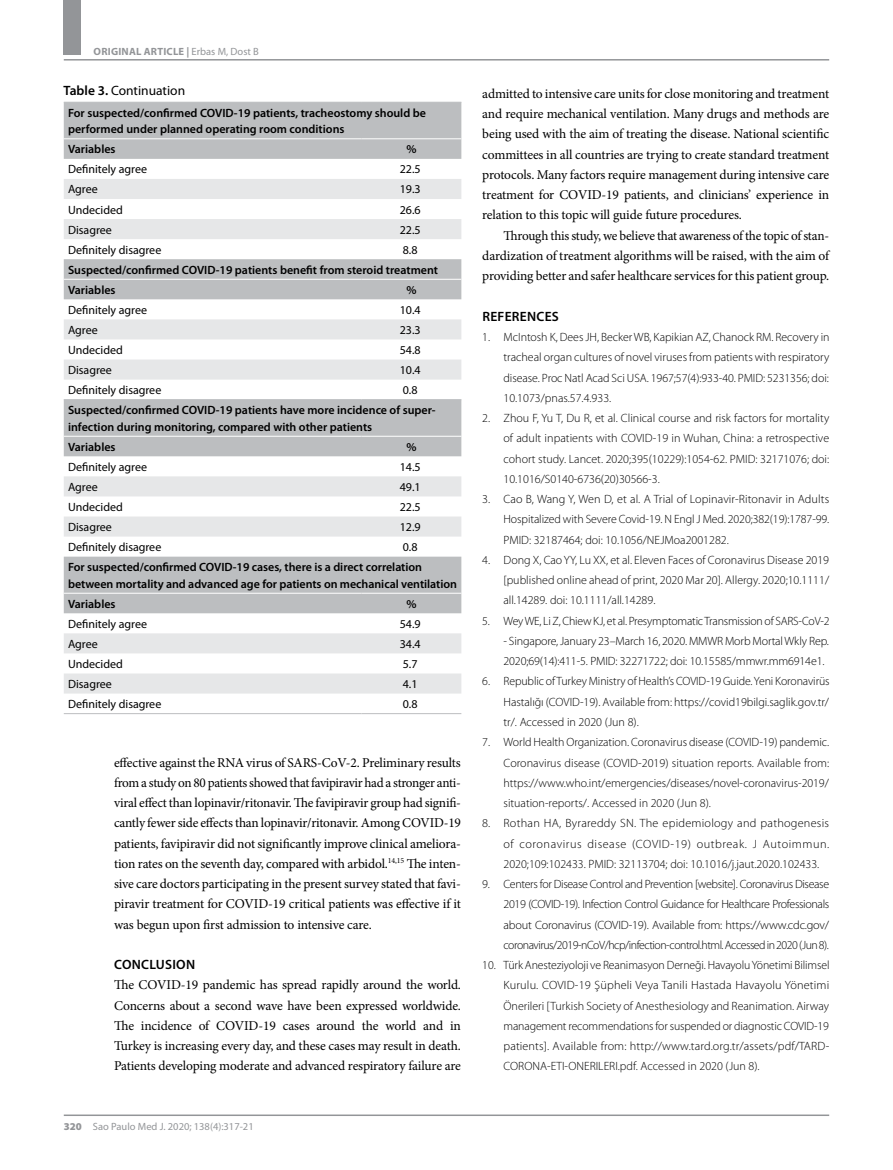
<style>
.page{position:relative;width:893px;height:1170px;background:#fff}
.page>*{position:absolute;margin:0;border:0;box-sizing:border-box;transform-origin:0 0}
.t1{font:13.5px/20.2px "Minion Pro";letter-spacing:-.01em;color:#000;text-align:justify}
.t2{font:600 13.5px "Myriad Pro";letter-spacing:.02em;color:#000}
.t3{font:13.5px "Myriad Pro";color:#000}
.t4{font:300 12px/20.2px "Myriad Pro";color:#000;text-align:justify}
.t5{font:600 12px/16.5px "Myriad Pro";color:#000}
.t6{font:12px "Myriad Pro";color:#000}
.t7{font:10.5px "Myriad Pro";color:#939598}
.t8{font:700 10.5px "Myriad Pro";letter-spacing:.02em;color:#939598}
.s1{font-weight:400}
.s2{font-weight:600}
.s3{font-weight:900}
</style>
<div class="page">
<div style="left:64px;top:0;width:17px;height:55px;background:#939598"></div>
<hr style="left:64px;top:59px;width:765px;height:2px;background:#939598">
<hr style="left:64px;top:1114px;width:765px;height:1px;background:#939598">
<div style="left:64px;top:103px;width:397px;height:56px;background:#bcbec0"></div>
<svg style="left:64px;top:179px;width:397px;height:514px"></svg>
<hr style="left:64px;top:713px;width:297px;height:1px;background:#bcbec0">
<hr style="left:361px;top:713px;width:100px;height:1px;background:#bcbec0">
<hr style="left:64px;top:138px;width:297px;height:1px;background:#fff">
<hr style="left:361px;top:138px;width:100px;height:1px;background:#fff">
<hr style="left:64px;top:279px;width:297px;height:1px;background:#fff">
<hr style="left:361px;top:279px;width:100px;height:1px;background:#fff">
<hr style="left:64px;top:436px;width:297px;height:1px;background:#fff">
<hr style="left:361px;top:436px;width:100px;height:1px;background:#fff">
<hr style="left:64px;top:593px;width:297px;height:1px;background:#fff">
<hr style="left:361px;top:593px;width:100px;height:1px;background:#fff">
<hr style="left:64px;top:399px;width:297px;height:1px;background:#bcbec0">
<hr style="left:361px;top:399px;width:100px;height:1px;background:#bcbec0">
<hr style="left:64px;top:102px;width:297px;height:1px;background:#bcbec0">
<hr style="left:361px;top:102px;width:100px;height:1px;background:#bcbec0">
<p class="t8" style="left:94px;top:45px;width:167px">ORIGINAL ARTICLE | <span class="s1">Erbas M, Dost B</span></p>
<p class="t3" style="left:64px;top:83px;width:123px"><span class="s2">Table 3.</span> Continuation</p>
<p class="t5" style="left:68px;top:104px;width:359px">For suspected/confirmed COVID-19 patients, tracheostomy should be performed under planned operating room conditions</p>
<p class="t5" style="left:68px;top:141px;width:49px">Variables</p>
<p class="t5" style="left:406px;top:141px;width:12px">%</p>
<p class="t6" style="left:68px;top:162px;width:80px">Definitely agree</p>
<p class="t6" style="left:400px;top:162px;width:22px">22.5</p>
<p class="t6" style="left:68px;top:182px;width:31px">Agree</p>
<p class="t6" style="left:400px;top:182px;width:22px">19.3</p>
<p class="t6" style="left:68px;top:202px;width:56px">Undecided</p>
<p class="t6" style="left:400px;top:202px;width:22px">26.6</p>
<p class="t6" style="left:68px;top:222px;width:45px">Disagree</p>
<p class="t6" style="left:400px;top:222px;width:22px">22.5</p>
<p class="t6" style="left:68px;top:242px;width:95px">Definitely disagree</p>
<p class="t6" style="left:403px;top:242px;width:16px">8.8</p>
<p class="t5" style="left:68px;top:259px;width:372px;line-height:20.1px">Suspected/confirmed COVID-19 patients benefit from steroid treatment<br>Variables</p>
<p class="t5" style="left:406px;top:281px;width:12px">%</p>
<p class="t6" style="left:68px;top:302px;width:80px">Definitely agree</p>
<p class="t6" style="left:400px;top:302px;width:22px">10.4</p>
<p class="t6" style="left:68px;top:322px;width:31px">Agree</p>
<p class="t6" style="left:400px;top:322px;width:22px">23.3</p>
<p class="t6" style="left:68px;top:342px;width:56px">Undecided</p>
<p class="t6" style="left:400px;top:342px;width:22px">54.8</p>
<p class="t6" style="left:68px;top:362px;width:45px">Disagree</p>
<p class="t6" style="left:400px;top:362px;width:22px">10.4</p>
<p class="t6" style="left:68px;top:382px;width:95px">Definitely disagree</p>
<p class="t6" style="left:403px;top:382px;width:16px">0.8</p>
<p class="t5" style="left:68px;top:401px;width:369px">Suspected/confirmed COVID-19 patients have more incidence of super&shy;infection during monitoring, compared with other patients</p>
<p class="t5" style="left:68px;top:438px;width:49px">Variables</p>
<p class="t5" style="left:406px;top:438px;width:12px">%</p>
<p class="t6" style="left:68px;top:459px;width:80px">Definitely agree</p>
<p class="t6" style="left:400px;top:459px;width:22px">14.5</p>
<p class="t6" style="left:68px;top:479px;width:31px">Agree</p>
<p class="t6" style="left:400px;top:479px;width:22px">49.1</p>
<p class="t6" style="left:68px;top:499px;width:56px">Undecided</p>
<p class="t6" style="left:400px;top:499px;width:22px">22.5</p>
<p class="t6" style="left:68px;top:519px;width:45px">Disagree</p>
<p class="t6" style="left:400px;top:519px;width:22px">12.9</p>
<p class="t6" style="left:68px;top:539px;width:95px">Definitely disagree</p>
<p class="t6" style="left:403px;top:539px;width:16px">0.8</p>
<p class="t5" style="left:68px;top:558px;width:391px">For suspected/confirmed COVID-19 cases, there is a direct correlation between mortality and advanced age for patients on mechanical ventilation</p>
<p class="t5" style="left:68px;top:595px;width:49px">Variables</p>
<p class="t5" style="left:406px;top:595px;width:12px">%</p>
<p class="t6" style="left:68px;top:616px;width:80px">Definitely agree</p>
<p class="t6" style="left:400px;top:616px;width:22px">54.9</p>
<p class="t6" style="left:68px;top:636px;width:31px">Agree</p>
<p class="t6" style="left:400px;top:636px;width:22px">34.4</p>
<p class="t6" style="left:68px;top:656px;width:56px">Undecided</p>
<p class="t6" style="left:403px;top:656px;width:16px">5.7</p>
<p class="t6" style="left:68px;top:676px;width:45px">Disagree</p>
<p class="t6" style="left:403px;top:676px;width:16px">4.1</p>
<p class="t6" style="left:68px;top:696px;width:95px">Definitely disagree</p>
<p class="t6" style="left:403px;top:696px;width:16px">0.8</p>
<p class="t1" style="left:114px;top:752px;width:348px">effective against the RNA virus of SARS-CoV-2. Preliminary results from a study on 80 patients showed that favipiravir had a stronger anti&shy;viral effect than lopinavir/ritonavir. The favipiravir group had signifi&shy;cantly fewer side effects than lopinavir/ritonavir. Among COVID-19 patients, favipiravir did not significantly improve clinical ameliora&shy;tion rates on the seventh day, compared with arbidol.<sup>14,15</sup> The inten&shy;sive care doctors participating in the present survey stated that favi&shy;piravir treatment for COVID-19 critical patients was effective if it was begun upon first admission to intensive care.</p>
<p class="t2" style="left:114px;top:955px;width:82px">CONCLUSION</p>
<p class="t1" style="left:114px;top:974px;width:348px">The COVID-19 pandemic has spread rapidly around the world.<br>Concerns about a second wave have been expressed worldwide.<br>The incidence of COVID-19 cases around the world and in Turkey is increasing every day, and these cases may result in death.<br>Patients developing moderate and advanced respiratory failure are</p>
<p class="t7" style="left:64px;top:1119px;width:191px"><span class="s3">320</span> Sao Paulo Med J. 2020; 138(4):317-21</p>
<p class="t1" style="left:482px;top:83px;width:348px">admitted to intensive care units for close monitoring and treatment and require mechanical ventilation. Many drugs and methods are being used with the aim of treating the disease. National scientific committees in all countries are trying to create standard treatment protocols. Many factors require management during intensive care treatment for COVID-19 patients, and clinicians’ experience in relation to this topic will guide future procedures.</p>
<p class="t1" style="left:482px;top:225px;width:348px;text-indent:21px">Through this study, we believe that awareness of the topic of stan&shy;dardization of treatment algorithms will be raised, with the aim of providing better and safer healthcare services for this patient group.</p>
<p class="t2" style="left:482px;top:307px;width:78px">REFERENCES</p>
<p class="t4" style="left:503px;top:327px;width:327px;text-indent:-21px">1. McIntosh K, Dees JH, Becker WB, Kapikian AZ, Chanock RM. Recovery in tracheal organ cultures of novel viruses from patients with respiratory disease. Proc Natl Acad Sci USA. 1967;57(4):933-40. PMID: 5231356; doi:<br>10.1073/pnas.57.4.933.</p>
<p class="t4" style="left:503px;top:408px;width:327px;text-indent:-21px">2. Zhou F, Yu T, Du R, et al. Clinical course and risk factors for mortality of adult inpatients with COVID-19 in Wuhan, China: a retrospective cohort study. Lancet. 2020;395(10229):1054-62. PMID: 32171076; doi:<br>10.1016/S0140-6736(20)30566-3.</p>
<p class="t4" style="left:503px;top:489px;width:327px;text-indent:-21px">3. Cao B, Wang Y, Wen D, et al. A Trial of Lopinavir-Ritonavir in Adults Hospitalized with Severe Covid-19. N Engl J Med. 2020;382(19):1787-99.<br>PMID: 32187464; doi: 10.1056/NEJMoa2001282.</p>
<p class="t4" style="left:503px;top:549px;width:327px;text-indent:-21px">4. Dong X, Cao YY, Lu XX, et al. Eleven Faces of Coronavirus Disease 2019 [published online ahead of print, 2020 Mar 20]. Allergy. 2020;10.1111/ all.14289. doi: 10.1111/all.14289.</p>
<p class="t4" style="left:482px;top:610px;width:349px">5. Wey WE, Li Z, Chiew KJ, et al. Presymptomatic Transmission of SARS-CoV-2</p>
<p class="t4" style="left:503px;top:630px;width:327px">- Singapore, January 23–March 16, 2020. MMWR Morb Mortal Wkly Rep.<br>2020;69(14):411-5. PMID: 32271722; doi: 10.15585/mmwr.mm6914e1.</p>
<p class="t4" style="left:503px;top:671px;width:328px;text-indent:-21px">6. Republic of Turkey Ministry of Health’s COVID-19 Guide. Yeni Koronavirüs Hastalığı (COVID-19). Available from: https://covid19bilgi.saglik.gov.tr/ tr/. Accessed in 2020 (Jun 8).</p>
<p class="t4" style="left:503px;top:732px;width:327px;text-indent:-21px">7. World Health Organization. Coronavirus disease (COVID-19) pandemic.<br>Coronavirus disease (COVID-2019) situation reports. Available from: https://www.who.int/emergencies/diseases/novel-coronavirus-2019/ situation-reports/. Accessed in 2020 (Jun 8).</p>
<p class="t4" style="left:503px;top:813px;width:327px;text-indent:-21px">8. Rothan HA, Byrareddy SN. The epidemiology and pathogenesis of coronavirus disease (COVID-19) outbreak. J Autoimmun.<br>2020;109:102433. PMID: 32113704; doi: 10.1016/j.jaut.2020.102433.</p>
<p class="t4" style="left:503px;top:873px;width:327px;text-indent:-21px">9. Centers for Disease Control and Prevention [website]. Coronavirus Disease 2019 (COVID-19). Infection Control Guidance for Healthcare Professionals about Coronavirus (COVID-19). Available from: https://www.cdc.gov/ coronavirus/2019-nCoV/hcp/infection-control.html. Accessed in 2020 (Jun 8).</p>
<p class="t4" style="left:503px;top:954px;width:327px;text-indent:-21px">10. Türk Anesteziyoloji ve Reanimasyon Derneği. Havayolu Yönetimi Bilimsel Kurulu. COVID-19 Şüpheli Veya Tanili Hastada Havayolu Yönetimi Önerileri [Turkish Society of Anesthesiology and Reanimation. Airway management recommendations for suspended or diagnostic COVID-19 patients]. Available from: http://www.tard.org.tr/assets/pdf/TARD-CORONA-ETI-ONERILERI.pdf. Accessed in 2020 (Jun 8).</p>
</div>
